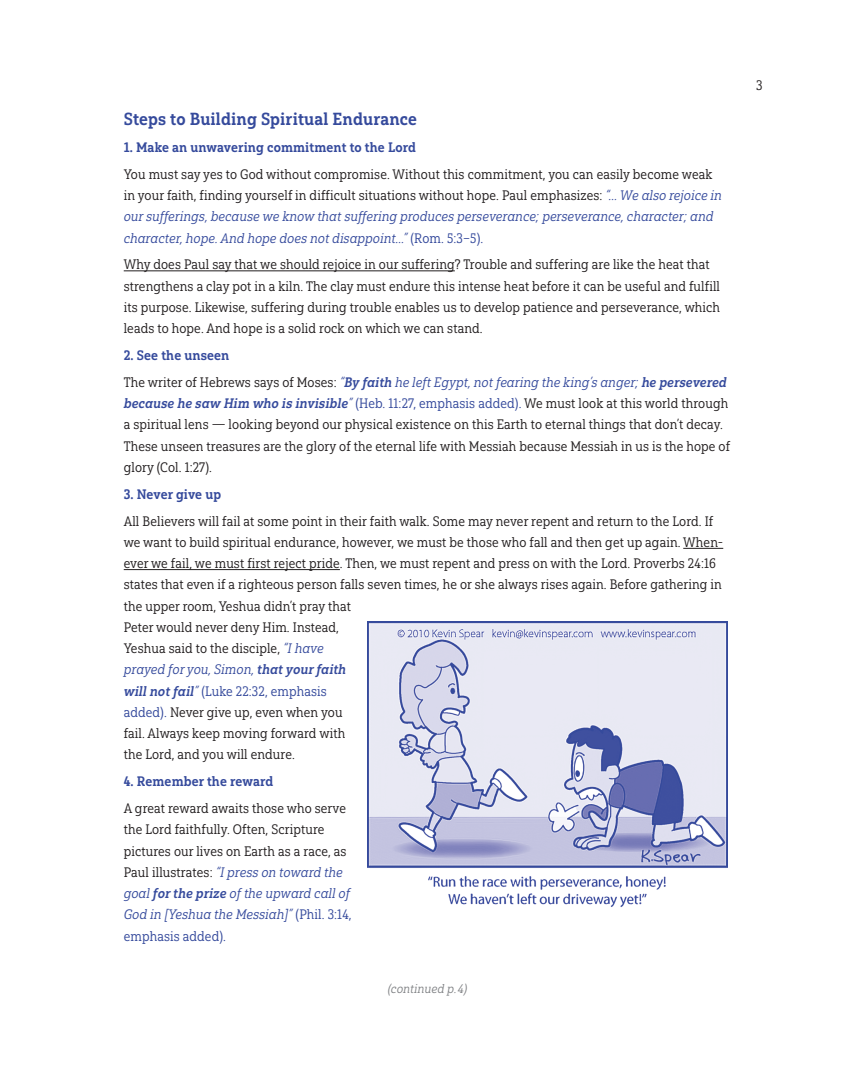
<style>
.page{position:relative;width:855px;height:1080px;background:#fff}
.page>*{position:absolute;margin:0;border:0;box-sizing:border-box;transform-origin:0 0}
.t1{font:17.5px "Yorkten Slab Con Bol";letter-spacing:.01em;color:#354a9c}
.t2{font:13.75px/21.2px "Yorkten Slab Con Reg";letter-spacing:.01em;color:#231f20}
.t3{font:13.75px/21.2px "Yorkten Slab Con Reg It";letter-spacing:.01em;color:#354a9c}
.t4{font:13.75px "Yorkten Slab Con Bol It";letter-spacing:.01em;color:#354a9c}
.t5{font:13.75px "Yorkten Slab Con Bol";letter-spacing:.01em;color:#354a9c}
.t6{font:13.75px "Yorkten Slab Con Reg";letter-spacing:.01em;color:#354a9c}
.t7{font:12.5px "Yorkten Slab Con Reg It";letter-spacing:.01em;color:#808285}
.s1{font-family:"Yorkten Slab Con Reg It";color:#354a9c}
.s2{font-family:"Yorkten Slab Con Reg"}
.s3{font-family:"Yorkten Slab Con Reg";color:#231f20}
.s4{font-family:"Yorkten Slab Con Bol It"}
.s5{font-family:"Yorkten Slab Con Reg It"}
.s6{font-family:"Yorkten Slab Con Bol It";color:#354a9c}
.s7{color:#354a9c}
</style>
<div class="page">
<hr style="left:124px;top:271px;width:331px;height:1px;background:#231f20">
<hr style="left:683px;top:548px;width:40px;height:1px;background:#231f20">
<hr style="left:124px;top:569px;width:216px;height:1px;background:#231f20">
<img style="left:367px;top:621px;width:360px;height:286px">
<p class="t1" style="left:124px;top:108px;width:295px">Steps to Building Spiritual Endurance</p>
<p class="t5" style="left:124px;top:139px;width:294px">1. Make an unwavering commitment to the Lord</p>
<p class="t2" style="left:124px;top:164px;width:600px">You must say yes to God without compromise. Without this commitment, you can easily become weak in your faith, finding yourself in difficult situations without hope. Paul emphasizes: <span class="s1">“… We also rejoice in</span></p>
<p class="t3" style="left:124px;top:206px;width:591px">our sufferings, because we know that suffering produces perseverance; perseverance, character; and character, hope. And hope does not disappoint…” <span class="s2">(Rom. 5:3–5).</span></p>
<p class="t2" style="left:124px;top:254px;width:598px">Why does Paul say that we should rejoice in our suffering? Trouble and suffering are like the heat that strengthens a clay pot in a kiln. The clay must endure this intense heat before it can be useful and fulfill its purpose. Likewise, suffering during trouble enables us to develop patience and perseverance, which leads to hope. And hope is a solid rock on which we can stand.</p>
<p class="t5" style="left:124px;top:347px;width:107px">2. See the unseen</p>
<p class="t3" style="left:124px;top:372px;width:604px"><span class="s3">The writer of Hebrews says of Moses:</span> “<span class="s4">By faith</span> he left Egypt, not fearing the king’s anger; <span class="s4">he persevered</span></p>
<p class="t4" style="left:124px;top:395px;width:606px">because he saw Him who is invisible<span class="s5">”</span> <span class="s2">(Heb. 11:27, emphasis added).</span> <span class="s3">We must look at this world through</span></p>
<p class="t2" style="left:124px;top:414px;width:608px">a spiritual lens — looking beyond our physical existence on this Earth to eternal things that don’t decay.<br>These unseen treasures are the glory of the eternal life with Messiah because Messiah in us is the hope of glory (Col. 1:27).</p>
<p class="t5" style="left:124px;top:486px;width:99px">3. Never give up</p>
<p class="t2" style="left:124px;top:510px;width:601px">All Believers will fail at some point in their faith walk. Some may never repent and return to the Lord. If we want to build spiritual endurance, however, we must be those who fall and then get up again. When&shy;ever we fail, we must first reject pride. Then, we must repent and press on with the Lord. Proverbs 24:16 states that even if a righteous person falls seven times, he or she always rises again. Before gathering in the upper room, Yeshua didn’t pray that<br>Peter would never deny Him. Instead,<br>Yeshua said to the disciple, <span class="s1">“I have</span></p>
<p class="t3" style="left:124px;top:659px;width:224px">prayed for you, Simon, <span class="s4">that your faith</span></p>
<p class="t2" style="left:124px;top:680px;width:223px"><span class="s6">will not fail</span><span class="s1">”</span> <span class="s7">(Luke 22:32, emphasis added).</span> Never give up, even when you fail. Always keep moving forward with the Lord, and you will endure.</p>
<p class="t5" style="left:124px;top:773px;width:151px">4. Remember the reward</p>
<p class="t2" style="left:124px;top:798px;width:224px">A great reward awaits those who serve the Lord faithfully. Often, Scripture pictures our lives on Earth as a race, as</p>
<p class="t3" style="left:124px;top:862px;width:229px"><span class="s3">Paul illustrates:</span> “I press on toward the goal <span class="s4">for the prize</span> of the upward call of<br>God in [Yeshua the Messiah]” <span class="s2">(Phil. 3:14,</span></p>
<p class="t6" style="left:124px;top:928px;width:104px">emphasis added).</p>
<p class="t7" style="left:388px;top:982px;width:81px">(continued p. 4)</p>
<p class="t2" style="left:756px;top:75px;width:8px">3</p>
</div>
